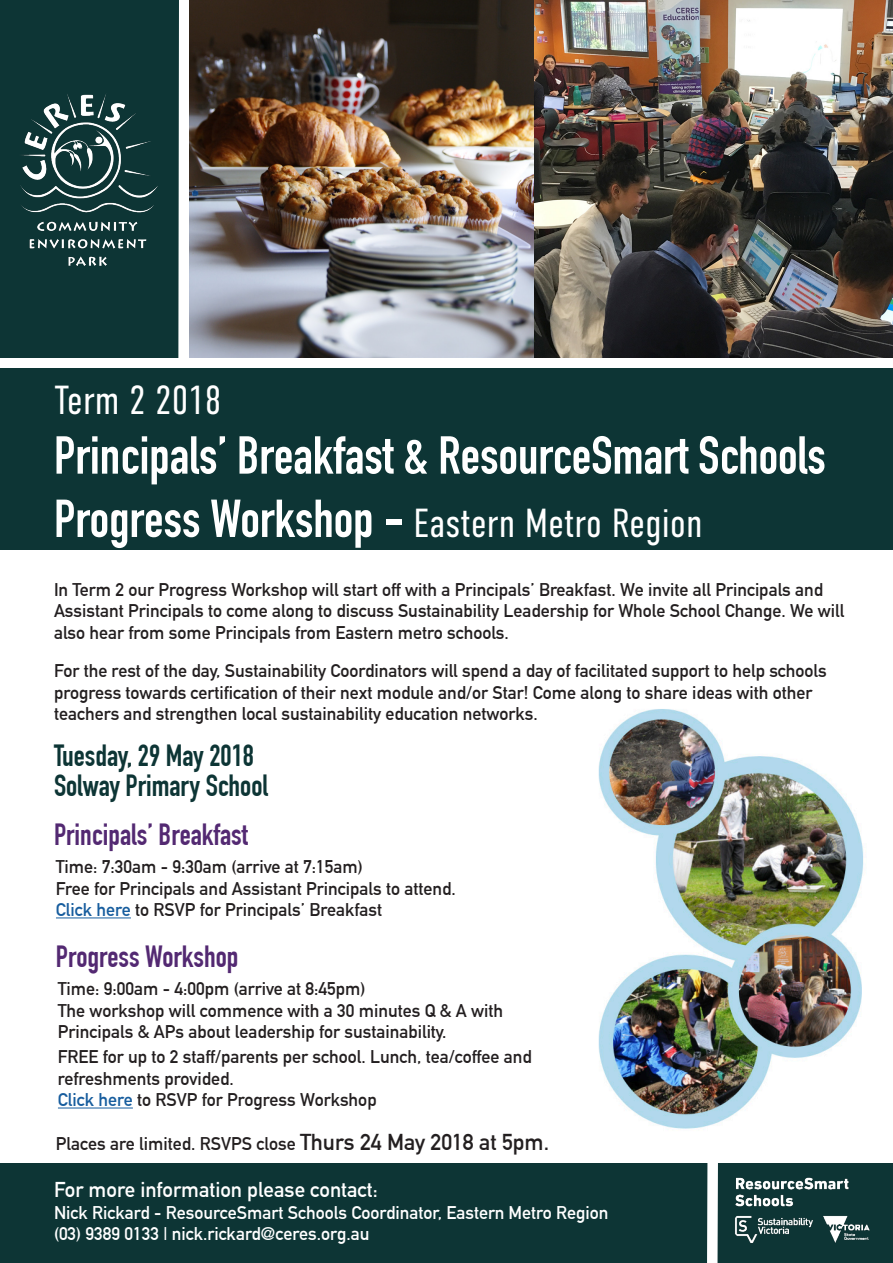
<style>
.page{position:relative;width:893px;height:1263px;background:#fff}
.page>*{position:absolute;margin:0;border:0;box-sizing:border-box;transform-origin:0 0}
.t1{font:700 52.5px "DIN Condensed";color:#fff}
.t2{font:300 40.5px "DIN Condensed";color:#fff}
.t3{font:700 30px "DIN Condensed";color:#0d3535}
.t4{font:700 30px "DIN Condensed";color:#532972}
.t5{font:700 21px "DIN Alternate";color:#fff}
.t6{font:700 18px/21.6px "DIN Alternate";color:#231f20}
.t7{font:700 18px "DIN Alternate";color:#fff}
.s1{font-weight:700;font-size:52.5px}
.s2{color:#175d9e}
.s3{font-size:22.5px}
</style>
<div class="page">
<div style="left:0;top:1163px;width:893px;height:100px;background:#0d3535"></div>
<div style="left:0;top:369px;width:893px;height:130px;background:#0d3535"></div>
<div style="left:0;top:495px;width:893px;height:55px;background:#0d3535"></div>
<div style="left:1px;top:0;width:175px;height:358px;background:#0d3535"></div>
<img style="left:20px;top:94px;width:138px;height:172px">
<svg style="left:173px;top:0;width:22px;height:369px"></svg>
<img style="left:598px;top:709px;width:266px;height:420px">
<img style="left:735px;top:1177px;width:135px;height:66px">
<svg style="left:702px;top:1120px;width:21px;height:143px"></svg>
<hr style="left:56px;top:917px;width:75px;height:1px;background:#175d9e">
<hr style="left:58px;top:1107px;width:75px;height:1px;background:#175d9e">
<img style="left:189px;top:0;width:704px;height:358px">
<p class="t2" style="left:54px;top:377px;width:169px">Term 2 2018</p>
<p class="t1" style="left:54px;top:424px;width:773px">Principals’ Breakfast &amp; ResourceSmart Schools</p>
<p class="t2" style="left:54px;top:500px;width:650px"><span class="s1">Progress Workshop -</span> Eastern Metro Region</p>
<p class="t6" style="left:54px;top:577px;width:792px">In Term 2 our Progress Workshop will start off with a Principals’ Breakfast. We invite all Principals and<br>Assistant Principals to come along to discuss Sustainability Leadership for Whole School Change. We will also hear from some Principals from Eastern metro schools.</p>
<p class="t6" style="left:54px;top:658px;width:774px">For the rest of the day, Sustainability Coordinators will spend a day of facilitated support to help schools progress towards certification of their next module and/or Star! Come along to share ideas with other teachers and strengthen local sustainability education networks.</p>
<p class="t3" style="left:54px;top:738px;width:202px">Tuesday, 29 May 2018</p>
<p class="t3" style="left:54px;top:767px;width:216px">Solway Primary School</p>
<p class="t4" style="left:54px;top:817px;width:195px">Principals’ Breakfast</p>
<p class="t6" style="left:56px;top:854px;width:308px">Time: 7:30am - 9:30am (arrive at 7:15am)</p>
<p class="t6" style="left:56px;top:876px;width:401px">Free for Principals and Assistant Principals to attend.<br><span class="s2">Click here</span> to RSVP for Principals’ Breakfast</p>
<p class="t4" style="left:56px;top:939px;width:184px">Progress Workshop</p>
<p class="t6" style="left:58px;top:976px;width:309px">Time: 9:00am - 4:00pm (arrive at 8:45pm)</p>
<p class="t6" style="left:58px;top:998px;width:447px">The workshop will commence with a 30 minutes Q &amp; A with<br>Principals &amp; APs about leadership for sustainability.</p>
<p class="t6" style="left:58px;top:1045px;width:475px">FREE for up to 2 staff/parents per school. Lunch, tea/coffee and refreshments provided.</p>
<p class="t6" style="left:58px;top:1088px;width:320px"><span class="s2">Click here</span> to RSVP for Progress Workshop</p>
<p class="t6" style="left:56px;top:1131px;width:495px">Places are limited. RSVPS close <span class="s3">Thurs 24 May 2018 at 5pm.</span></p>
<p class="t5" style="left:54px;top:1174px;width:325px">For more information please contact:</p>
<p class="t7" style="left:54px;top:1199px;width:556px">Nick Rickard - ResourceSmart Schools Coordinator, Eastern Metro Region</p>
<p class="t7" style="left:54px;top:1220px;width:317px">(03) 9389 0133 | nick.rickard@ceres.org.au</p>
</div>
